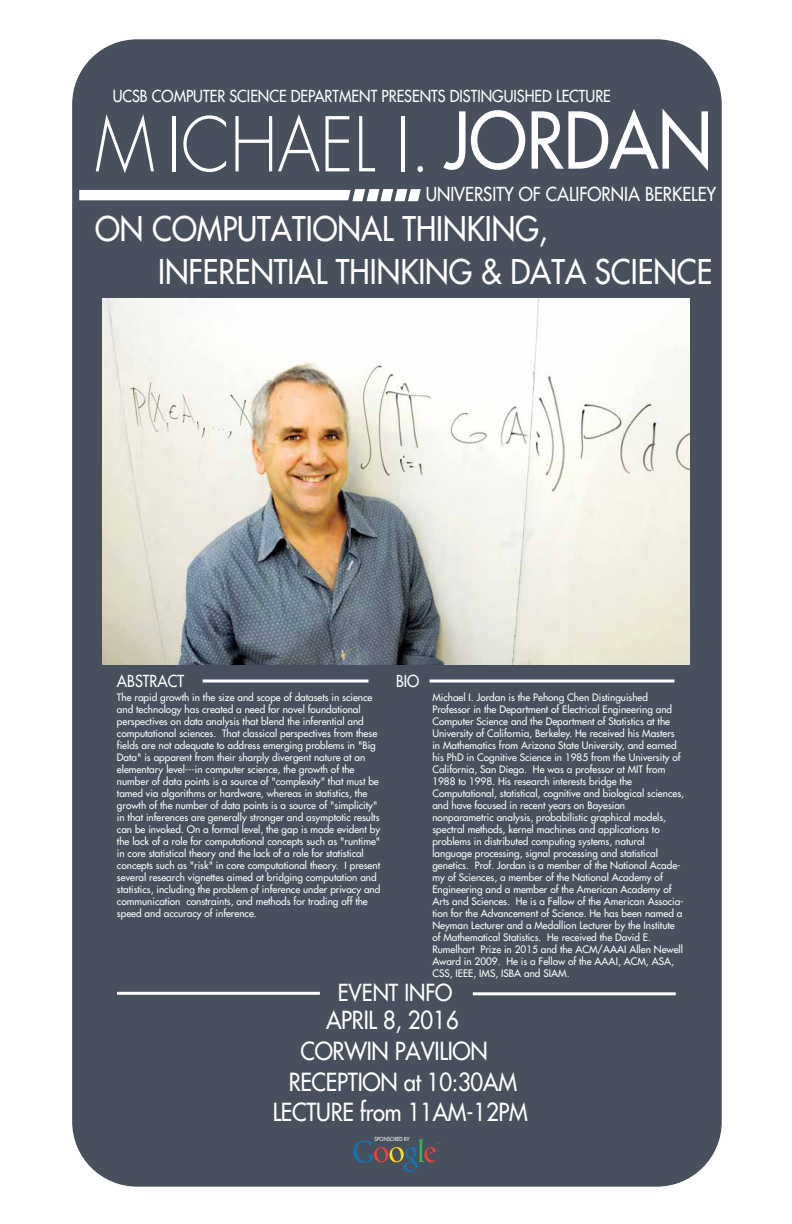
<style>
.page{position:relative;width:792px;height:1224px;background:#fff}
.page>*{position:absolute;margin:0;border:0;box-sizing:border-box;transform-origin:0 0}
.t1{font:76.1px "Futura LT";color:#fff;scale:.91 1}
.t2{font:300 73.3px "Futura LT";color:#fff;scale:.91 1}
.t3{font:33.1px/42.5px "Futura LT";color:#fff;scale:.91 1}
.t4{font:24.3px "Futura LT";letter-spacing:-.01em;color:#fff;scale:.91 1}
.t5{font:22.9px "Futura LT";color:#fff;scale:.91 1}
.t6{font:18.8px "Futura LT";color:#fff;scale:.91 1}
.t7{font:16.1px "Futura LT";color:#fff;scale:.91 1}
.t8{font:10px/12px "Futura LT";color:#fff}
.t9{font:5.5px "Futura LT";color:#fff;scale:.91 1}
</style>
<div class="page">
<div style="left:72px;top:39px;width:650px;height:1148px;background:#47505c"></div>
<svg style="left:354px;top:1139px;width:86px;height:33px;background:#4f5860"></svg>
<hr style="left:430px;top:680px;width:244px;height:2px;background:#fff">
<hr style="left:203px;top:680px;width:166px;height:2px;background:#fff">
<hr style="left:117px;top:992px;width:203px;height:3px;background:#fff">
<hr style="left:473px;top:992px;width:203px;height:3px;background:#fff">
<img style="left:102px;top:298px;width:588px;height:367px">
<h3 class="t7" style="left:113px;top:86px;width:549px">UCSB COMPUTER SCIENCE DEPARTMENT PRESENTS DISTINGUISHED LECTURE</h3>
<h2 class="t2" style="left:95px;top:100px;width:370px">M ICHAEL I.</h2>
<h3 class="t6" style="left:426px;top:182px;width:321px">UNIVERSITY OF CALIFORNIA BERKELEY</h3>
<h1 class="t1" style="left:445px;top:91px;width:296px">JORDAN</h1>
<h3 class="t3" style="left:158px;top:208px;width:611px;text-indent:-63px">ON COMPUTATIONAL THINKING,<br>INFERENTIAL THINKING &amp; DATA SCIENCE</h3>
<h3 class="t7" style="left:117px;top:671px;width:75px">ABSTRACT</h3>
<h3 class="t7" style="left:396px;top:671px;width:27px">BIO</h3>
<p class="t8" style="left:117px;top:691px;width:265px">The rapid growth in the size and scope of datasets in science and technology has created a need for novel foundational perspectives on data analysis that blend the inferential and computational sciences. That classical perspectives from these fields are not adequate to address emerging problems in "Big Data" is apparent from their sharply divergent nature at an elementary level---in computer science, the growth of the number of data points is a source of "complexity" that must be tamed via algorithms or hardware, whereas in statistics, the growth of the number of data points is a source of "simplicity" in that inferences are generally stronger and asymptotic results can be invoked. On a formal level, the gap is made evident by the lack of a role for computational concepts such as "runtime" in core statistical theory and the lack of a role for statistical concepts such as "risk" in core computational theory. I present several research vignettes aimed at bridging computation and statistics, including the problem of inference under privacy and communication constraints, and methods for trading off the speed and accuracy of inference.</p>
<p class="t8" style="left:432px;top:691px;width:253px">Michael I. Jordan is the Pehong Chen Distinguished Professor in the Department of Electrical Engineering and Computer Science and the Department of Statistics at the University of California, Berkeley. He received his Masters in Mathematics from Arizona State University, and earned his PhD in Cognitive Science in 1985 from the University of California, San Diego. He was a professor at MIT from 1988 to 1998. His research interests bridge the Computational, statistical, cognitive and biological sciences, and have focused in recent years on Bayesian nonparametric analysis, probabilistic graphical models, spectral methods, kernel machines and applications to problems in distributed computing systems, natural language processing, signal processing and statistical genetics. Prof. Jordan is a member of the National Acade&shy;my of Sciences, a member of the National Academy of Engineering and a member of the American Academy of Arts and Sciences. He is a Fellow of the American Associa&shy;tion for the Advancement of Science. He has been named a Neyman Lecturer and a Medallion Lecturer by the Institute of Mathematical Statistics. He received the David E.<br>Rumelhart Prize in 2015 and the ACM/AAAI Allen Newell Award in 2009. He is a Fellow of the AAAI, ACM, ASA, CSS, IEEE, IMS, ISBA and SIAM.</p>
<h3 class="t5" style="left:338px;top:978px;width:127px">EVENT INFO</h3>
<h3 class="t4" style="left:326px;top:1004px;width:147px">APRIL 8, 2016</h3>
<h3 class="t4" style="left:300px;top:1035px;width:208px">CORWIN PAVILION</h3>
<h3 class="t4" style="left:289px;top:1066px;width:252px">RECEPTION at 10:30AM</h3>
<h3 class="t4" style="left:273px;top:1096px;width:282px">LECTURE from 11AM-12PM</h3>
<p class="t9" style="left:375px;top:1135px;width:40px">SPONSORED BY</p>
</div>
